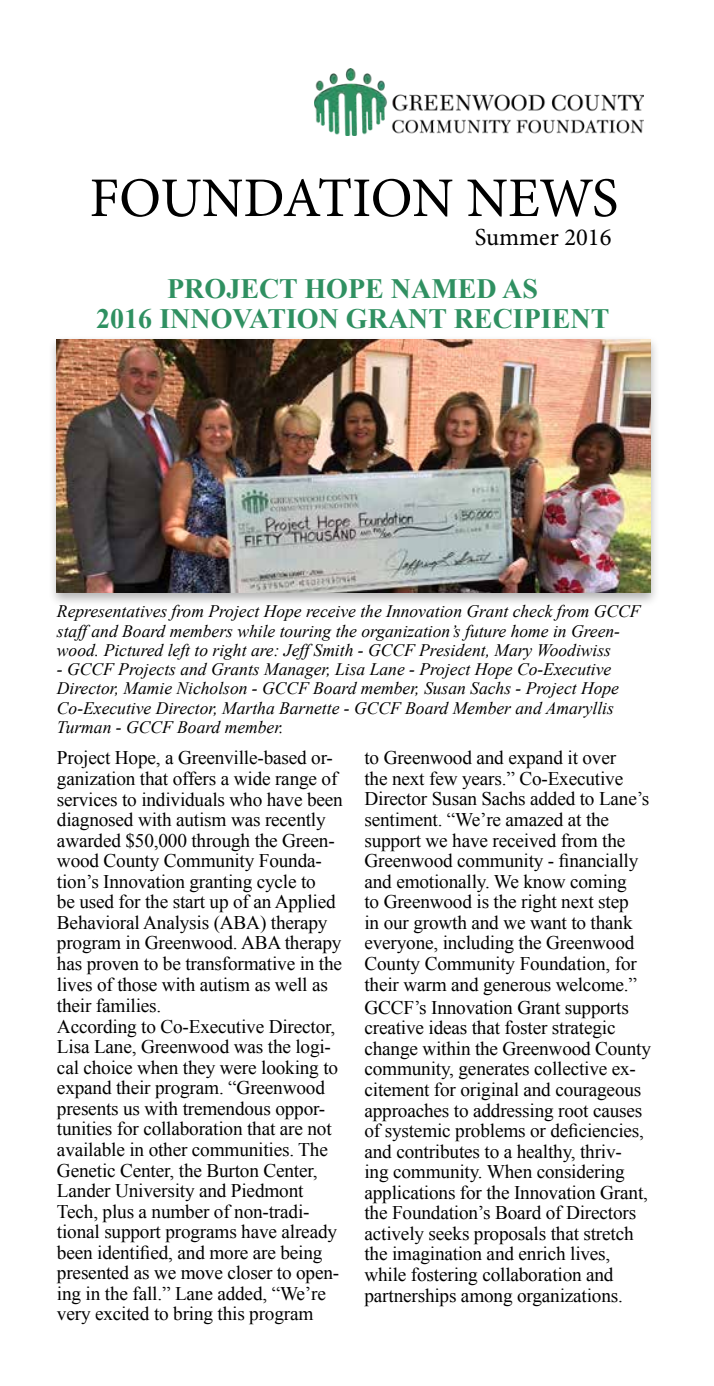
<style>
.page{position:relative;width:714px;height:1386px;background:#fff}
.page>*{position:absolute;margin:0;border:0;box-sizing:border-box;transform-origin:0 0}
.t1{font:56px "Minion Pro";letter-spacing:-.01em;color:#000}
.t2{font:700 28px/29.8px "Times New Roman";color:#2f9061;text-align:center}
.t3{font:24.5px "Minion Pro";color:#000}
.t4{font:19.25px/20.7px "Times New Roman";letter-spacing:-.01em;color:#000}
.t5{font:italic 17.5px/19.2px "Times New Roman";color:#000}
</style>
<div class="page">
<img style="left:314px;top:68px;width:328px;height:67px">
<div style="left:47px;top:335px;width:613px;height:273px;background:#000;opacity:.3"></div>
<img style="left:57px;top:340px;width:593px;height:253px">
<h1 class="t1" style="left:89px;top:161px;width:530px">FOUNDATION NEWS</h1>
<p class="t3" style="left:474px;top:221px;width:138px">Summer 2016</p>
<h2 class="t2" style="left:96px;top:273px;width:514px">PROJECT HOPE NAMED AS<br>2016 INNOVATION GRANT RECIPIENT</h2>
<p class="t5" style="left:57px;top:601px;width:584px">Representatives from Project Hope receive the Innovation Grant check from GCCF staff and Board members while touring the organization’s future home in Green&shy;wood. Pictured left to right are: Jeff Smith - GCCF President, Mary Woodiwiss</p>
<p class="t5" style="left:57px;top:659px;width:563px">- GCCF Projects and Grants Manager, Lisa Lane - Project Hope Co-Executive Director, Mamie Nicholson - GCCF Board member, Susan Sachs - Project Hope Co-Executive Director, Martha Barnette - GCCF Board Member and Amaryllis Turman - GCCF Board member.</p>
<p class="t4" style="left:57px;top:747px;width:287px">Project Hope, a Greenville-based or&shy;ganization that offers a wide range of services to individuals who have been diagnosed with autism was recently awarded $50,000 through the Green&shy;wood County Community Founda&shy;tion’s Innovation granting cycle to<br>be used for the start up of an Applied Behavioral Analysis (ABA) therapy program in Greenwood. ABA therapy has proven to be transformative in the lives of those with autism as well as their families.<br>According to Co-Executive Director, Lisa Lane, Greenwood was the logi&shy;cal choice when they were looking to expand their program. “Greenwood presents us with tremendous oppor&shy;tunities for collaboration that are not available in other communities. The Genetic Center, the Burton Center, Lander University and Piedmont Tech, plus a number of non-tradi&shy;tional support programs have already been identified, and more are being presented as we move closer to open&shy;ing in the fall.” Lane added, “We’re very excited to bring this program</p>
<p class="t4" style="left:364px;top:747px;width:286px">to Greenwood and expand it over<br>the next few years.” Co-Executive Director Susan Sachs added to Lane’s sentiment. “We’re amazed at the support we have received from the Greenwood community - financially and emotionally. We know coming<br>to Greenwood is the right next step<br>in our growth and we want to thank everyone, including the Greenwood County Community Foundation, for their warm and generous welcome.”</p>
<p class="t4" style="left:364px;top:997px;width:288px">GCCF’s Innovation Grant supports creative ideas that foster strategic change within the Greenwood County community, generates collective ex&shy;citement for original and courageous approaches to addressing root causes of systemic problems or deficiencies, and contributes to a healthy, thriv&shy;ing community. When considering applications for the Innovation Grant, the Foundation’s Board of Directors actively seeks proposals that stretch the imagination and enrich lives, while fostering collaboration and partnerships among organizations.</p>
</div>
